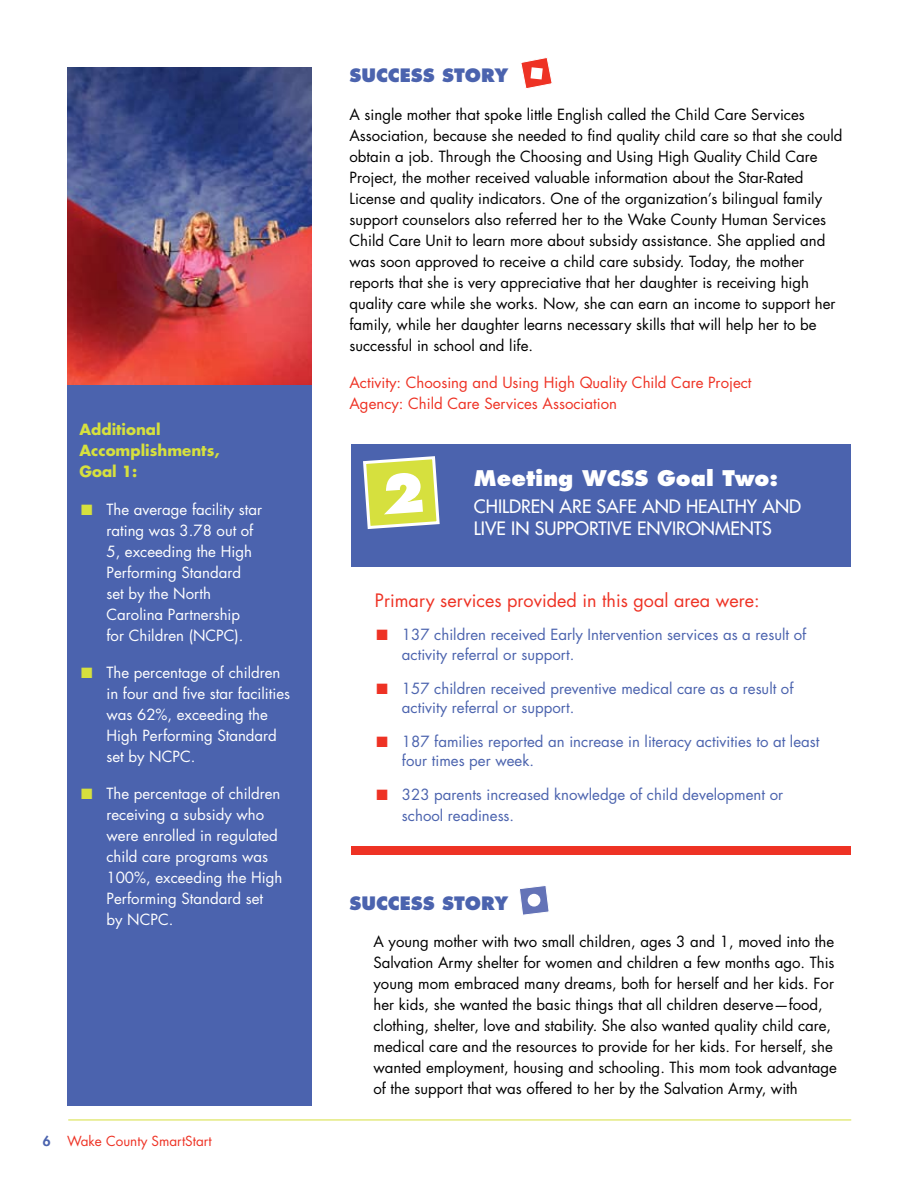
<style>
.page{position:relative;width:918px;height:1188px;background:#fff}
.page>*{position:absolute;margin:0;border:0;box-sizing:border-box;transform-origin:0 0}
.t1{font:800 21px "Futura Std";color:#fff}
.t2{font:500 18px/21.6px "Futura Std";color:#fff}
.t3{font:18px "Futura Std";color:#ee3224}
.t4{font:800 18px "Futura Std";color:#4b63ae}
.t5{font:15px/21px "Futura Std";color:#000}
.t6{font:15px/21px "Futura Std";color:#fff}
.t7{font:15px/19.5px "Futura Std";color:#4b63ae}
.t8{font:15px/21.6px "Futura Std";color:#ee3224}
.t9{font:700 15px/21px "Futura Std";color:#d6e03e}
.t10{font:13.5px "Futura Std";color:#ee3224}
.s1{color:#d6e03e}
.s2{font-weight:800;color:#4b63ae}
.s3{color:#ee3224}
</style>
<div class="page">
<hr style="left:68px;top:1120px;width:783px;height:1px;background:#d6e03e">
<div style="left:351px;top:444px;width:499px;height:123px;background:#4b63ae"></div>
<div style="left:351px;top:846px;width:499px;height:9px;background:#ee3224"></div>
<div style="left:68px;top:369px;width:244px;height:737px;background:#4b63ae"></div>
<img style="left:68px;top:68px;width:244px;height:316px">
<svg style="left:520px;top:886px;width:29px;height:29px"></svg>
<div style="left:528px;top:894px;width:12px;height:13px;background:#fff;border-radius:50%"></div>
<svg style="left:521px;top:57px;width:31px;height:32px"></svg>
<svg style="left:363px;top:456px;width:77px;height:73px;background:#cad467"></svg>
<p class="t9" style="left:80px;top:419px;width:142px">Additional<br>Accomplishments,<br>Goal 1:</p>
<p class="t6" style="left:106px;top:499px;width:157px;text-indent:-26px"><span class="s1">■</span> The average facility star rating was 3.78 out of<br>5, exceeding the High<br>Performing Standard set by the N orth<br>Carolina Partnership<br>for Children (NCPC).</p>
<p class="t6" style="left:106px;top:662px;width:185px;text-indent:-26px"><span class="s1">■</span> The percentage of children in four and five star facilities was 62%, exceeding the<br>High Performing Standard set by N CPC.</p>
<p class="t6" style="left:106px;top:783px;width:177px;text-indent:-26px"><span class="s1">■</span> The percentage of children receiving a subsidy who were enrolled in regulated child care programs was<br>100%, exceeding the High<br>Performing Standard set by NCPC.</p>
<p class="t10" style="left:43px;top:1133px;width:171px"><span class="s2">6</span> Wake County SmartStart</p>
<p class="t4" style="left:349px;top:64px;width:158px">SUCCESS STORY</p>
<p class="t5" style="left:349px;top:104px;width:495px">A single mother that spoke little English called the Child Care Services Association, because she needed to find quality child care so that she could obtain a job. Through the Choosing and Using High Quality Child Care Project, the mother received valuable information about the Star-Rated License and quality indicators. One of the organization’s bilingual family support counselors also referred her to the Wake County Human Services Child Care Unit to learn more about subsidy assistance. She applied and was soon approved to receive a child care subsidy. Today, the mother reports that she is very appreciative that her daughter is receiving high quality care while she works. Now, she can earn an income to support her family, while her daughter learns necessary skills that will help her to be successful in school and life.</p>
<p class="t8" style="left:349px;top:372px;width:404px">Activity: Choosing and Using High Quality Child Care Project<br>Agency: Child Care Services Association</p>
<h1 class="t1" style="left:474px;top:465px;width:306px">MEETING WCSS GOAL TWO:</h1>
<p class="t2" style="left:474px;top:496px;width:329px">CHILDREN ARE SAFE AND HEALTHY AND<br>LIVE IN SUPPORTIVE ENVIRONMENTS</p>
<p class="t3" style="left:375px;top:589px;width:386px">Primary services provided in this goal area were:</p>
<p class="t7" style="left:402px;top:625px;width:406px;text-indent:-25px"><span class="s3">■</span> 137 children received Early Intervention services as a result of activity referral or support.</p>
<p class="t7" style="left:402px;top:678px;width:393px;text-indent:-25px"><span class="s3">■</span> 157 children received preventive medical care as a result of activity referral or support.</p>
<p class="t7" style="left:402px;top:731px;width:419px;text-indent:-25px"><span class="s3">■</span> 187 families reported an increase in literacy activities to at least four times per week.</p>
<p class="t7" style="left:402px;top:784px;width:383px;line-height:21px;text-indent:-25px"><span class="s3">■</span> 323 parents increased knowledge of child development or school readiness.</p>
<p class="t4" style="left:349px;top:892px;width:158px">SUCCESS STORY</p>
<p class="t5" style="left:373px;top:931px;width:465px">A young mother with two small children, ages 3 and 1, moved into the Salvation Army shelter for women and children a few months ago. This young mom embraced many dreams, both for herself and her kids. For her kids, she wanted the basic things that all children deserve—food, clothing, shelter, love and stability. She also wanted quality child care, medical care and the resources to provide for her kids. For herself, she wanted employment, housing and schooling. This mom took advantage of the support that was offered to her by the Salvation Army, with</p>
</div>
